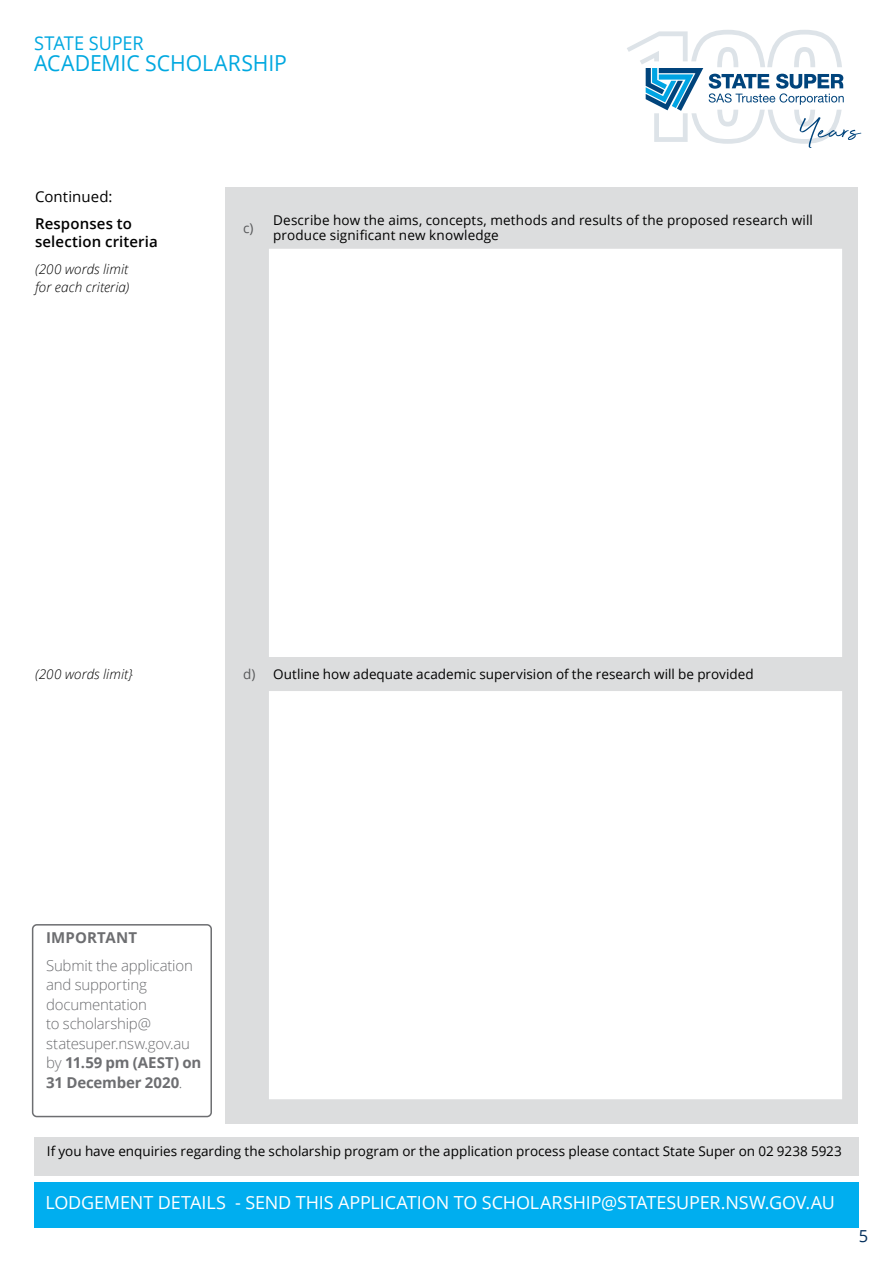
<style>
.page{position:relative;width:893px;height:1263px;background:#fff}
.page>*{position:absolute;margin:0;border:0;box-sizing:border-box;transform-origin:0 0}
.t1{font:22.05px "Open Sans";letter-spacing:-.005em;color:#00a8e0;scale:.96 1}
.t2{font:18.9px "Open Sans";letter-spacing:-.01em;color:#00a8e0;scale:.96 1}
.t3{font:18px "Open Sans";letter-spacing:-.01em;color:#fff}
.t4{font:16.5px "Open Sans";color:#002d5b}
.t5{font:300 15px/19.5px "Open Sans";letter-spacing:-.015em;color:#6d6e71}
.t6{font:600 15px/18px "Open Sans";letter-spacing:.01em;color:#000}
.t7{font:15px "Open Sans";letter-spacing:.005em;color:#000}
.t8{font:700 15px "Open Sans";letter-spacing:.01em;color:#6d6e71}
.t9{font:13.5px/15px "Open Sans";letter-spacing:.005em;color:#000}
.t10{font:italic 300 13.5px/18px "Open Sans";letter-spacing:.005em;color:#000}
.t11{font:13.5px "Open Sans";color:#58595b}
.s1{color:#58595b}
.s2{font-weight:700}
</style>
<div class="page">
<svg style="left:627px;top:30px;width:234px;height:118px"></svg>
<div style="left:34px;top:1137px;width:825px;height:38px;background:#dcddde"></div>
<div style="left:34px;top:1182px;width:825px;height:45px;background:#00aeef"></div>
<div style="left:225px;top:187px;width:633px;height:936px;background:#dcddde"></div>
<div style="left:269px;top:249px;width:573px;height:850px;background:#fff"></div>
<div style="left:32px;top:924px;width:180px;height:193px;border:2px solid #6d6e71;border-radius:4px"></div>
<h2 class="t2" style="left:34px;top:30px;width:116px">STATE SUPER</h2>
<h1 class="t1" style="left:34px;top:48px;width:265px">ACADEMIC SCHOLARSHIP</h1>
<p class="t7" style="left:35px;top:187px;width:79px">Continued:</p>
<p class="t6" style="left:35px;top:214px;width:124px">Responses to selection criteria</p>
<p class="t10" style="left:35px;top:259px;width:96px">(200 words limit for each criteria)</p>
<p class="t11" style="left:243px;top:218px;width:12px">c)</p>
<p class="t9" style="left:273px;top:212px;width:541px">Describe how the aims, concepts, methods and results of the proposed research will produce significant new knowledge</p>
<p class="t10" style="left:35px;top:664px;width:99px">(200 words limit}</p>
<p class="t9" style="left:243px;top:666px;width:512px"><span class="s1">d)</span> Outline how adequate academic supervision of the research will be provided</p>
<p class="t8" style="left:46px;top:927px;width:93px">IMPORTANT</p>
<p class="t5" style="left:46px;top:955px;width:157px">Submit the application and supporting documentation<br>to scholarship@ statesuper.nsw.gov.au by <span class="s2">11.59 pm (AEST) on<br>31 December 2020</span>.</p>
<p class="t9" style="left:47px;top:1143px;width:797px">If you have enquiries regarding the scholarship program or the application process please contact State Super on 02 9238 5923</p>
<h3 class="t3" style="left:45px;top:1190px;width:791px">LODGEMENT DETAILS - SEND THIS APPLICATION TO SCHOLARSHIP@STATESUPER.NSW.GOV.AU</h3>
<p class="t4" style="left:859px;top:1224px;width:11px">5</p>
</div>
